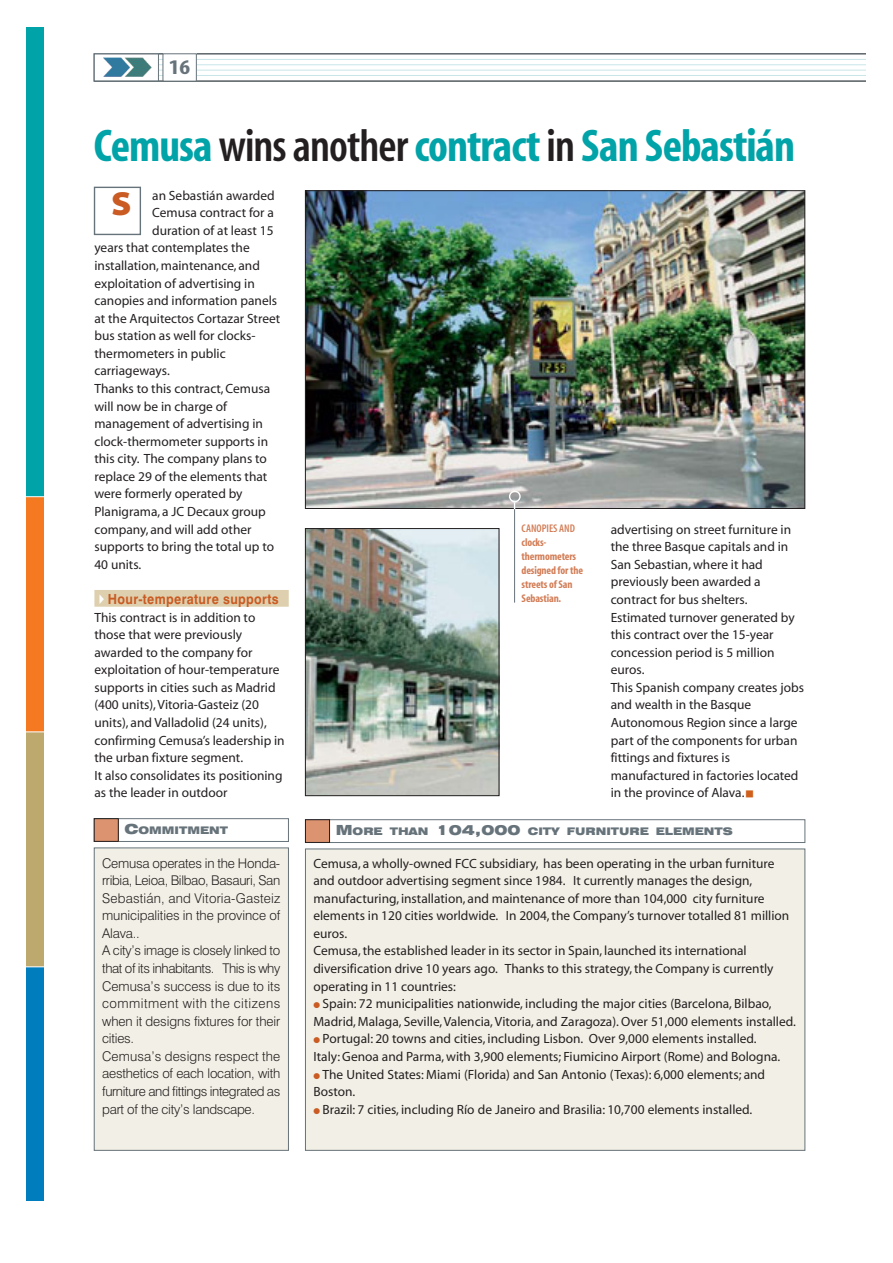
<style>
.page{position:relative;width:893px;height:1263px;background:#fff}
.page>*{position:absolute;margin:0;border:0;box-sizing:border-box;transform-origin:0 0}
.t1{font:46.05px "Myriad MM 700 300";letter-spacing:-.02em;color:#00a3a8}
.t2{font:33.45px "Myriad MM 830 700";color:#c95b23}
.t3{font:20.85px "Myriad MM 700 300";color:#67737a;scale:1.2 1}
.t4{font:700 13.95px "Swiss 721 BT";letter-spacing:.03em;color:#c95b23;scale:.9 1}
.t5{font:13.35px/17.5px "Myriad MM 400 600";color:#231f20}
.t6{font:300 13.35px/17.5px "Swiss 721 BT";letter-spacing:-.015em;color:#231f20}
.t7{font:11.1px/14px "Myriad MM 700 300";letter-spacing:-.015em;color:#d37d56}
.t8{font:11.1px "Myriad MM 565 300";color:#d37d56}
.t9{font:900 expanded 10.5px "Swiss 721 BT";color:#67737a}
.s1{font-family:"Myriad MM 565 300";color:#231f20}
.s2{font-size:13.95px}
.s3{color:#c95b23}
</style>
<div class="page">
<div style="left:27px;top:27px;width:17px;height:470px;background:#00a3a8"></div>
<div style="left:27px;top:497px;width:17px;height:235px;background:#f47920"></div>
<div style="left:27px;top:732px;width:17px;height:235px;background:#bda86e"></div>
<div style="left:27px;top:967px;width:17px;height:233px;background:#007dbd"></div>
<svg style="left:27px;top:496px;width:17px;height:1px"></svg>
<svg style="left:27px;top:732px;width:17px;height:1px"></svg>
<svg style="left:27px;top:967px;width:17px;height:1px"></svg>
<svg style="left:94px;top:54px;width:771px;height:27px"></svg>
<div style="left:163px;top:54px;width:33px;height:27px;background:#fff"></div>
<div style="left:305px;top:849px;width:499px;height:301px;background:#f2f0e6"></div>
<div style="left:305px;top:849px;width:500px;height:302px;border:1px solid #67737a"></div>
<div style="left:305px;top:819px;width:500px;height:24px;border:1px solid #67737a"></div>
<div style="left:305px;top:820px;width:24px;height:22px;background:#dc9370"></div>
<div style="left:305px;top:819px;width:25px;height:24px;border:1px solid #231f20"></div>
<img style="left:307px;top:192px;width:496px;height:315px">
<div style="left:305px;top:190px;width:500px;height:319px;border:1px solid #231f20"></div>
<img style="left:307px;top:530px;width:190px;height:264px">
<div style="left:305px;top:528px;width:194px;height:268px;border:1px solid #231f20"></div>
<div style="left:94px;top:848px;width:194px;height:302px;background:#f2f0e6"></div>
<div style="left:94px;top:848px;width:195px;height:303px;border:1px solid #67737a"></div>
<div style="left:94px;top:818px;width:195px;height:24px;border:1px solid #67737a"></div>
<div style="left:94px;top:819px;width:24px;height:22px;background:#dc9370"></div>
<div style="left:94px;top:818px;width:25px;height:24px;border:1px solid #231f20"></div>
<div style="left:94px;top:590px;width:195px;height:17px;background:#ded0ae"></div>
<div style="left:94px;top:187px;width:47px;height:48px;border:1px solid #67737a"></div>
<hr style="left:514px;top:502px;width:1px;height:101px;background:#6a737b">
<svg style="left:509px;top:491px;width:11px;height:18px"></svg>
<h3 class="t3" style="left:169px;top:61px;width:19px">16</h3>
<h1 class="t1" style="left:94px;top:132px;width:702px">Cemusa<span class="s1">wins another</span> contract<span class="s1">in</span> San Sebastián</h1>
<p class="t5" style="left:152px;top:187px;width:124px">an Sebastián awarded</p>
<p class="t5" style="left:152px;top:205px;width:123px">Cemusa contract for a</p>
<p class="t5" style="left:152px;top:223px;width:123px">duration of at least 15</p>
<p class="t5" style="left:94px;top:240px;width:157px">years that contemplates the</p>
<p class="t5" style="left:94px;top:258px;width:167px">installation, maintenance, and</p>
<p class="t5" style="left:94px;top:275px;width:162px">exploitation of advertising in</p>
<p class="t5" style="left:94px;top:293px;width:184px">canopies and information panels</p>
<p class="t5" style="left:94px;top:310px;width:187px">at the Arquitectos Cortazar Street</p>
<p class="t5" style="left:94px;top:328px;width:163px">bus station as well for clocks-</p>
<p class="t5" style="left:94px;top:346px;width:133px">thermometers in public</p>
<p class="t5" style="left:94px;top:363px;width:77px">carriageways.</p>
<p class="t5" style="left:94px;top:381px;width:177px">Thanks to this contract, Cemusa</p>
<p class="t5" style="left:94px;top:398px;width:134px">will now be in charge of</p>
<p class="t5" style="left:94px;top:416px;width:170px">management of advertising in</p>
<p class="t5" style="left:94px;top:434px;width:175px">clock-thermometer supports in</p>
<p class="t5" style="left:94px;top:451px;width:174px">this city. The company plans to</p>
<p class="t5" style="left:94px;top:469px;width:174px">replace 29 of the elements that</p>
<p class="t5" style="left:94px;top:486px;width:150px">were formerly operated by</p>
<p class="t5" style="left:94px;top:504px;width:173px">Planigrama, a JC Decaux group</p>
<p class="t5" style="left:94px;top:521px;width:159px">company, and will add other</p>
<p class="t5" style="left:94px;top:539px;width:181px">supports to bring the total up to</p>
<p class="t5" style="left:94px;top:557px;width:48px">40 units.</p>
<p class="t4" style="left:108px;top:593px;width:191px">Hour-temperature supports</p>
<p class="t5" style="left:94px;top:609px;width:192px">This contract is in addition to those that were previously awarded to the company for exploitation of hour-temperature supports in cities such as Madrid (400 units),Vitoria-Gasteiz (20 units), and Valladolid (24 units), confirming Cemusa’s leadership in the urban fixture segment.<br>It also consolidates its positioning as the leader in outdoor</p>
<h2 class="t2" style="left:111px;top:189px;width:22px">S</h2>
<p class="t9" style="left:124px;top:826px;width:105px"><span class="s2">C</span>OMMITMENT</p>
<p class="t6" style="left:102px;top:855px;width:180px">Cemusa operates in the Honda&shy;rribia, Leioa, Bilbao, Basauri, San<br>Sebastián, and Vitoria-Gasteiz municipalities in the province of<br>Alava..<br>A city’s image is closely linked to that of its inhabitants. This is why<br>Cemusa’s success is due to its commitment with the citizens when it designs fixtures for their cities.<br>Cemusa’s designs respect the aesthetics of each location, with furniture and fittings integrated as part of the city’s landscape.</p>
<p class="t8" style="left:521px;top:523px;width:55px">CANOPIES AND</p>
<p class="t7" style="left:521px;top:537px;width:63px">clocks&shy;thermometers designed for the streets of San<br>Sebastian.</p>
<p class="t5" style="left:610px;top:521px;width:195px">advertising on street furniture in the three Basque capitals and in<br>San Sebastian, where it had previously been awarded a contract for bus shelters.<br>Estimated turnover generated by this contract over the 15-year concession period is 5 million euros.<br>This Spanish company creates jobs and wealth in the Basque<br>Autonomous Region since a large part of the components for urban fittings and fixtures is manufactured in factories located in the province of Alava.</p>
<p class="t9" style="left:336px;top:827px;width:399px"><span class="s2">M</span>ORE THAN <span class="s2">104,000</span> CITY FURNITURE ELEMENTS</p>
<p class="t5" style="left:313px;top:855px;width:477px">Cemusa, a wholly-owned FCC subsidiary, has been operating in the urban furniture and outdoor advertising segment since 1984. It currently manages the design, manufacturing, installation, and maintenance of more than 104,000 city furniture elements in 120 cities worldwide. In 2004, the Company’s turnover totalled 81 million euros.<br>Cemusa, the established leader in its sector in Spain, launched its international diversification drive 10 years ago. Thanks to this strategy, the Company is currently operating in 11 countries:</p>
<p class="t5" style="left:313px;top:996px;width:484px"><span class="s3">●</span> Spain: 72 municipalities nationwide, including the major cities (Barcelona, Bilbao,<br>Madrid, Malaga, Seville, Valencia, Vitoria, and Zaragoza). Over 51,000 elements installed.</p>
<p class="t5" style="left:313px;top:1031px;width:468px"><span class="s3">●</span> Portugal: 20 towns and cities, including Lisbon. Over 9,000 elements installed.<br>Italy: Genoa and Parma, with 3,900 elements; Fiumicino Airport (Rome) and Bologna.</p>
<p class="t5" style="left:313px;top:1066px;width:453px"><span class="s3">●</span> The United States: Miami (Florida) and San Antonio (Texas): 6,000 elements; and<br>Boston.</p>
<p class="t5" style="left:313px;top:1101px;width:440px"><span class="s3">●</span> Brazil: 7 cities, including Río de Janeiro and Brasilia: 10,700 elements installed.</p>
</div>
